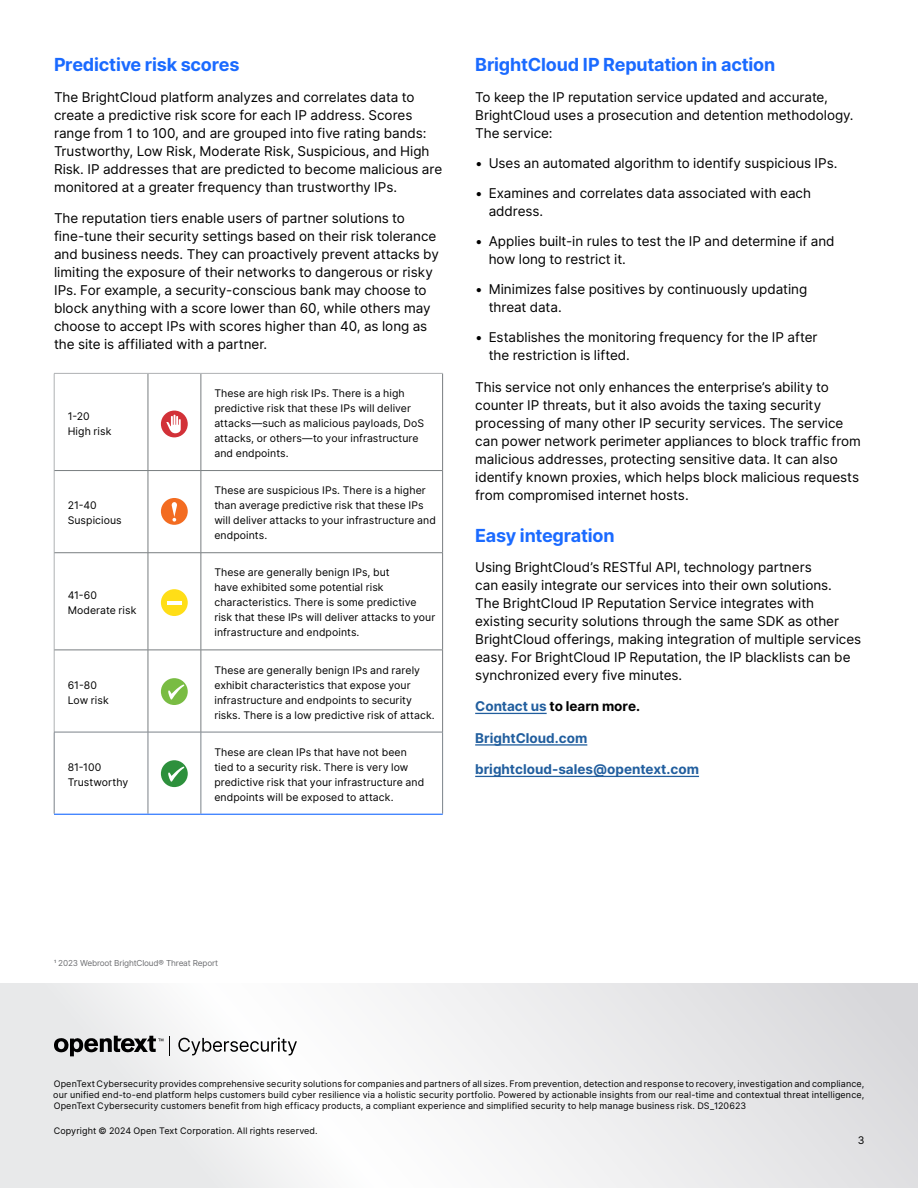
<style>
.page{position:relative;width:918px;height:1188px;background:#fff}
.page>*{position:absolute;margin:0;border:0;box-sizing:border-box;transform-origin:0 0}
.t1{font:700 18px "Inter";letter-spacing:-.01em;color:#1a6aff}
.Body_Copy{font:13.5px/18px "Inter";color:#000}
.Body_Copy-2{font:700 13.5px "Inter";color:#215e9e}
.Body_Copy-3{font:700 13.5px "Inter";color:#000}
.Hyperlink{font:700 13.5px "Inter";letter-spacing:.005em;color:#215e9e}
.Table___body_left_justified{font:10.5px/15px "Inter";letter-spacing:.01em;color:#000}
.Page_number{font:10.5px "Inter";color:#000}
.t2{font:9px/11.2px "Inter";letter-spacing:.015em;color:#000;text-align:justify}
.Footnote{font:8.25px "Inter";letter-spacing:-.02em;color:#6d6e71}
.s1{color:#215e9e}
</style>
<div class="page">
<div style="left:0;top:983px;width:918px;height:205px;background:linear-gradient(to right,#f6f6f6,#e5e4e6)"></div>
<svg style="left:54px;top:1036px;width:109px;height:20px;background:#89898a"></svg>
<svg style="left:178px;top:1037px;width:119px;height:18px"></svg>
<svg style="left:169px;top:1036px;width:1px;height:19px"></svg>
<svg style="left:55px;top:374px;width:387px;height:440px"></svg>
<hr style="left:148px;top:374px;width:1px;height:96px;background:#787d80">
<hr style="left:201px;top:374px;width:1px;height:96px;background:#787d80">
<hr style="left:442px;top:374px;width:1px;height:96px;background:#787d80">
<hr style="left:148px;top:471px;width:1px;height:82px;background:#787d80">
<hr style="left:201px;top:471px;width:1px;height:82px;background:#787d80">
<hr style="left:442px;top:471px;width:1px;height:82px;background:#787d80">
<hr style="left:148px;top:553px;width:1px;height:97px;background:#787d80">
<hr style="left:201px;top:553px;width:1px;height:97px;background:#787d80">
<hr style="left:442px;top:553px;width:1px;height:97px;background:#787d80">
<hr style="left:148px;top:650px;width:1px;height:82px;background:#787d80">
<hr style="left:201px;top:650px;width:1px;height:82px;background:#787d80">
<hr style="left:442px;top:650px;width:1px;height:82px;background:#787d80">
<hr style="left:148px;top:732px;width:1px;height:82px;background:#7b8289">
<hr style="left:201px;top:732px;width:1px;height:82px;background:#7b8289">
<hr style="left:442px;top:732px;width:1px;height:82px;background:#7b8289">
<hr style="left:54px;top:553px;width:1px;height:97px;background:#aeb1b3">
<hr style="left:54px;top:650px;width:1px;height:82px;background:#aeb1b3">
<hr style="left:54px;top:373px;width:94px;height:1px;background:#aeb1b3">
<hr style="left:54px;top:374px;width:1px;height:97px;background:#aeb1b3">
<hr style="left:148px;top:373px;width:53px;height:1px;background:#aeb1b3">
<hr style="left:201px;top:373px;width:242px;height:1px;background:#aeb1b3">
<hr style="left:54px;top:471px;width:1px;height:82px;background:#aeb1b3">
<hr style="left:54px;top:470px;width:94px;height:1px;background:#787d80">
<hr style="left:148px;top:470px;width:53px;height:1px;background:#787d80">
<hr style="left:201px;top:470px;width:242px;height:1px;background:#787d80">
<hr style="left:54px;top:552px;width:94px;height:1px;background:#787d80">
<hr style="left:148px;top:552px;width:53px;height:1px;background:#787d80">
<hr style="left:201px;top:552px;width:242px;height:1px;background:#787d80">
<hr style="left:54px;top:650px;width:94px;height:1px;background:#787d80">
<hr style="left:148px;top:650px;width:53px;height:1px;background:#787d80">
<hr style="left:201px;top:650px;width:242px;height:1px;background:#787d80">
<hr style="left:54px;top:732px;width:94px;height:1px;background:#7b8289">
<hr style="left:148px;top:732px;width:53px;height:1px;background:#7b8289">
<hr style="left:201px;top:732px;width:242px;height:1px;background:#7b8289">
<hr style="left:54px;top:732px;width:1px;height:82px;background:#7b8289">
<hr style="left:54px;top:814px;width:94px;height:1px;background:#1a6aff">
<hr style="left:148px;top:814px;width:53px;height:1px;background:#1a6aff">
<hr style="left:201px;top:814px;width:242px;height:1px;background:#1a6aff">
<div style="left:161px;top:411px;width:27px;height:26px;background:#d23138;border-radius:50%"></div>
<svg style="left:166px;top:415px;width:15px;height:18px"></svg>
<div style="left:161px;top:498px;width:27px;height:27px;background:#f36c21;border-radius:50%"></div>
<svg style="left:172px;top:502px;width:5px;height:20px"></svg>
<div style="left:161px;top:589px;width:27px;height:27px;background:#ffde17;border-radius:50%"></div>
<hr style="left:167px;top:601px;width:15px;height:4px;background:#fff">
<div style="left:161px;top:678px;width:27px;height:27px;background:#79bc43;border-radius:50%"></div>
<svg style="left:168px;top:685px;width:16px;height:15px"></svg>
<div style="left:161px;top:760px;width:27px;height:27px;background:#2d903c;border-radius:50%"></div>
<svg style="left:168px;top:767px;width:16px;height:15px"></svg>
<hr style="left:475px;top:713px;width:72px;height:1px;background:#215e9e">
<hr style="left:475px;top:744px;width:112px;height:2px;background:#215e9e">
<hr style="left:475px;top:776px;width:224px;height:1px;background:#215e9e">
<h3 class="t1" style="left:54px;top:52px;width:187px">Predictive risk scores</h3>
<p class="Body_Copy" style="left:54px;top:87px;width:390px">The BrightCloud platform analyzes and correlates data to create a predictive risk score for each IP address. Scores range from 1 to 100, and are grouped into five rating bands:<br>Trustworthy, Low Risk, Moderate Risk, Suspicious, and High Risk. IP addresses that are predicted to become malicious are monitored at a greater frequency than trustworthy IPs.</p>
<p class="Body_Copy" style="left:54px;top:209px;width:386px">The reputation tiers enable users of partner solutions to fine-tune their security settings based on their risk tolerance and business needs. They can proactively prevent attacks by limiting the exposure of their networks to dangerous or risky IPs. For example, a security-conscious bank may choose to block anything with a score lower than 60, while others may choose to accept IPs with scores higher than 40, as long as the site is affiliated with a partner.</p>
<p class="Table___body_left_justified" style="left:68px;top:408px;width:23px">1-20</p>
<p class="Table___body_left_justified" style="left:68px;top:423px;width:45px">High risk</p>
<p class="Table___body_left_justified" style="left:68px;top:498px;width:31px">21-40</p>
<p class="Table___body_left_justified" style="left:68px;top:513px;width:56px">Suspicious</p>
<p class="Table___body_left_justified" style="left:68px;top:587px;width:31px">41-60</p>
<p class="Table___body_left_justified" style="left:68px;top:602px;width:70px">Moderate risk</p>
<p class="Table___body_left_justified" style="left:68px;top:677px;width:31px">61-80</p>
<p class="Table___body_left_justified" style="left:68px;top:692px;width:43px">Low risk</p>
<p class="Table___body_left_justified" style="left:68px;top:759px;width:35px">81-100</p>
<p class="Table___body_left_justified" style="left:68px;top:774px;width:62px">Trustworthy</p>
<p class="Table___body_left_justified" style="left:214px;top:386px;width:211px">These are high risk IPs. There is a high predictive risk that these IPs will deliver attacks—such as malicious payloads, DoS attacks, or others—to your infrastructure and endpoints.</p>
<p class="Table___body_left_justified" style="left:214px;top:483px;width:223px">These are suspicious IPs. There is a higher than average predictive risk that these IPs will deliver attacks to your infrastructure and endpoints.</p>
<p class="Table___body_left_justified" style="left:214px;top:565px;width:223px">These are generally benign IPs, but<br>have exhibited some potential risk characteristics. There is some predictive risk that these IPs will deliver attacks to your infrastructure and endpoints.</p>
<p class="Table___body_left_justified" style="left:214px;top:662px;width:222px">These are generally benign IPs and rarely exhibit characteristics that expose your infrastructure and endpoints to security risks. There is a low predictive risk of attack.</p>
<p class="Table___body_left_justified" style="left:214px;top:744px;width:211px">These are clean IPs that have not been tied to a security risk. There is very low predictive risk that your infrastructure and endpoints will be exposed to attack.</p>
<h3 class="t1" style="left:475px;top:52px;width:302px">BrightCloud IP Reputation in action</h3>
<p class="Body_Copy" style="left:475px;top:87px;width:380px">To keep the IP reputation service updated and accurate,<br>BrightCloud uses a prosecution and detention methodology.<br>The service:</p>
<p class="Body_Copy" style="left:475px;top:154px;width:364px">• Uses an automated algorithm to identify suspicious IPs.</p>
<p class="Body_Copy" style="left:489px;top:184px;width:324px;text-indent:-14px">• Examines and correlates data associated with each address.</p>
<p class="Body_Copy" style="left:489px;top:232px;width:348px;text-indent:-14px">• Applies built-in rules to test the IP and determine if and how long to restrict it.</p>
<p class="Body_Copy" style="left:489px;top:280px;width:320px;text-indent:-14px">• Minimizes false positives by continuously updating threat data.</p>
<p class="Body_Copy" style="left:489px;top:328px;width:330px;text-indent:-14px">• Establishes the monitoring frequency for the IP after the restriction is lifted.</p>
<p class="Body_Copy" style="left:475px;top:378px;width:387px">This service not only enhances the enterprise’s ability to counter IP threats, but it also avoids the taxing security processing of many other IP security services. The service can power network perimeter appliances to block traffic from malicious addresses, protecting sensitive data. It can also identify known proxies, which helps block malicious requests from compromised internet hosts.</p>
<h3 class="t1" style="left:475px;top:522px;width:141px">Easy integration</h3>
<p class="Body_Copy" style="left:475px;top:558px;width:388px">Using BrightCloud’s RESTful API, technology partners<br>can easily integrate our services into their own solutions.<br>The BrightCloud IP Reputation Service integrates with existing security solutions through the same SDK as other BrightCloud offerings, making integration of multiple services easy. For BrightCloud IP Reputation, the IP blacklists can be synchronized every five minutes.</p>
<p class="Body_Copy-3" style="left:475px;top:697px;width:166px"><span class="s1">Contact us</span> to learn more.</p>
<p class="Hyperlink" style="left:475px;top:728px;width:114px">BrightCloud.com</p>
<p class="Body_Copy-2" style="left:475px;top:760px;width:225px">brightcloud-sales@opentext.com</p>
<p class="Footnote" style="left:54px;top:957px;width:166px">1 2023 Webroot BrightCloud® Threat Report</p>
<p class="t2" style="left:53px;top:1078px;width:813px">OpenText Cybersecurity provides comprehensive security solutions for companies and partners of all sizes. From prevention, detection and response to recovery, investigation and compliance, our unified end-to-end platform helps customers build cyber resilience via a holistic security portfolio. Powered by actionable insights from our real-time and contextual threat intelligence, OpenText Cybersecurity customers benefit from high efficacy products, a compliant experience and simplified security to help manage business risk. DS_120623</p>
<p class="t2" style="left:54px;top:1125px;width:266px">Copyright © 2024 Open Text Corporation. All rights reserved.</p>
<p class="Page_number" style="left:858px;top:1133px;width:8px">3</p>
</div>
